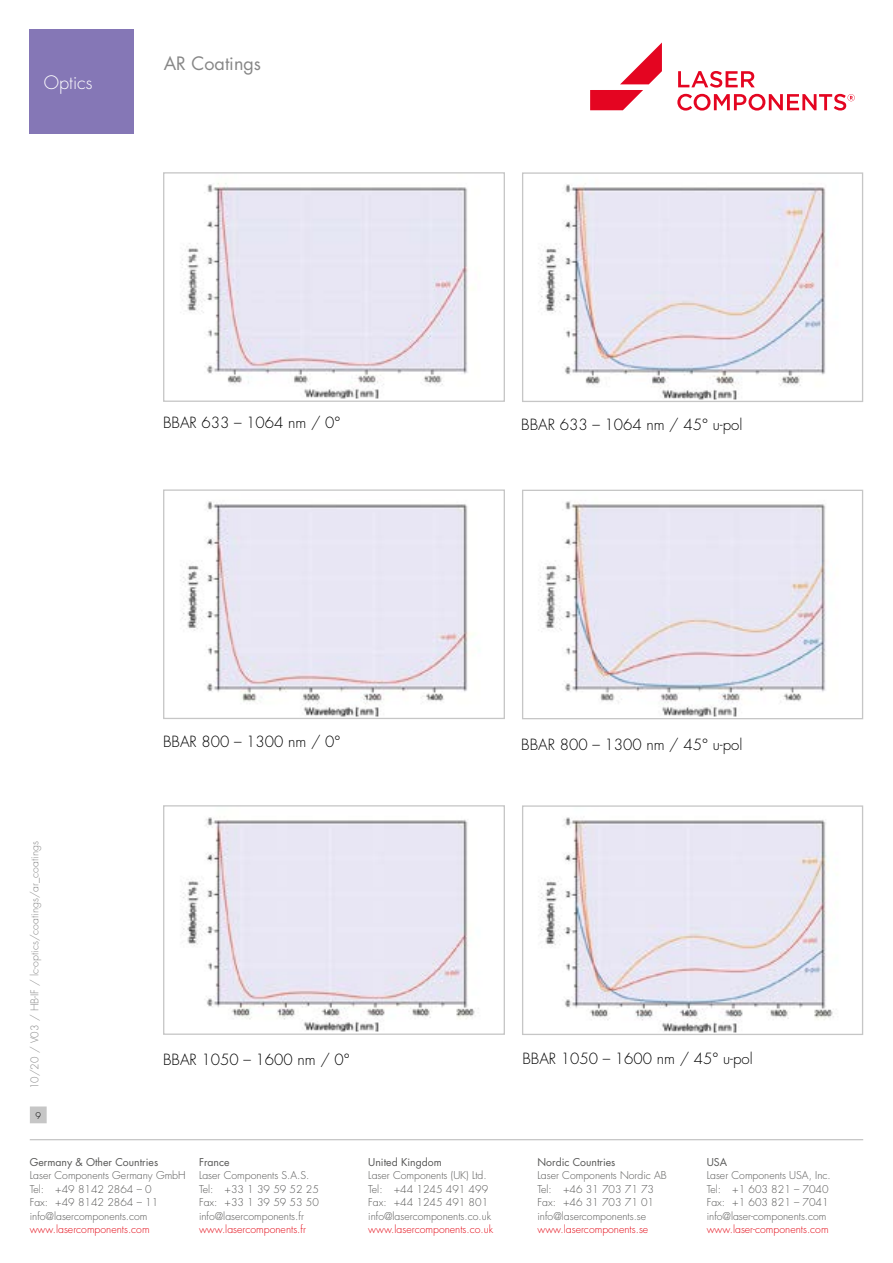
<style>
.page{position:relative;width:893px;height:1263px;background:#fff}
.page>*{position:absolute;margin:0;border:0;box-sizing:border-box;transform-origin:0 0}
.t1{font:18px "Futura Std";color:#878787}
.t2{font:300 18px "Futura Std";color:#fff}
.t3{font:300 15px "Futura Std";color:#000}
.t4{font:300 10.5px/13.5px "Futura Std";color:#575756}
.t5{font:300 10.5px "Futura Std";color:#e30613}
.t6{font:10.5px "Futura Std";color:#575756}
.t7{font:300 10.5px "Futura Std";color:#878787}
.t8{font:300 9px "Futura Std";color:#000}
</style>
<div class="page">
<hr style="left:30px;top:1139px;width:833px;height:1px;background:#c6c6c6">
<div style="left:31px;top:1107px;width:15px;height:16px;background:#c6c6c6"></div>
<div style="left:30px;top:1106px;width:17px;height:17px;border:1px solid #c6c6c6"></div>
<svg style="left:677px;top:71px;width:178px;height:40px"></svg>
<svg style="left:590px;top:43px;width:72px;height:67px"></svg>
<img style="left:182px;top:183px;width:292px;height:216px">
<div style="left:163px;top:172px;width:342px;height:230px;border:1px solid #c6c6c6"></div>
<img style="left:538px;top:183px;width:288px;height:217px">
<div style="left:522px;top:172px;width:341px;height:230px;border:1px solid #c6c6c6"></div>
<img style="left:180px;top:501px;width:293px;height:216px">
<div style="left:163px;top:489px;width:342px;height:230px;border:1px solid #c6c6c6"></div>
<img style="left:540px;top:501px;width:286px;height:216px">
<div style="left:522px;top:490px;width:341px;height:229px;border:1px solid #c6c6c6"></div>
<img style="left:182px;top:817px;width:297px;height:215px">
<div style="left:163px;top:805px;width:342px;height:230px;border:1px solid #c6c6c6"></div>
<img style="left:538px;top:817px;width:296px;height:216px">
<div style="left:522px;top:805px;width:341px;height:230px;border:1px solid #c6c6c6"></div>
<div style="left:30px;top:30px;width:104px;height:104px;background:#8577b6"></div>
<h1 class="t2" style="left:44px;top:72px;width:50px">Optics</h1>
<h1 class="t1" style="left:164px;top:52px;width:99px">AR Coatings</h1>
<p class="t7" style="left:28px;top:1089px;width:250px;rotate:-90deg">10/20 / V03 / HB-IF / lc-optics/coatings/ar_coatings</p>
<p class="t8" style="left:35px;top:1110px;width:7px">9</p>
<h2 class="t3" style="left:163px;top:413px;width:179px">BBAR 633 – 1064 nm / 0°</h2>
<h2 class="t3" style="left:521px;top:415px;width:222px">BBAR 633 – 1064 nm / 45° u-pol</h2>
<h2 class="t3" style="left:163px;top:732px;width:179px">BBAR 800 – 1300 nm / 0°</h2>
<h2 class="t3" style="left:521px;top:736px;width:222px">BBAR 800 – 1300 nm / 45° u-pol</h2>
<h2 class="t3" style="left:163px;top:1050px;width:188px">BBAR 1050 – 1600 nm / 0°</h2>
<h2 class="t3" style="left:522px;top:1050px;width:232px">BBAR 1050 – 1600 nm / 45° u-pol</h2>
<p class="t6" style="left:30px;top:1155px;width:130px">Germany &amp; Other Countries</p>
<p class="t4" style="left:30px;top:1169px;width:157px">Laser Components Germany GmbH<br>Tel: +49 8142 2864 – 0<br>Fax: +49 8142 2864 – 11 info@lasercomponents.com</p>
<p class="t5" style="left:30px;top:1223px;width:121px">www.lasercomponents.com</p>
<p class="t6" style="left:199px;top:1155px;width:32px">France</p>
<p class="t4" style="left:199px;top:1169px;width:121px">Laser Components S.A.S.<br>Tel: +33 1 39 59 52 25<br>Fax: +33 1 39 59 53 50 info@lasercomponents.fr</p>
<p class="t5" style="left:199px;top:1223px;width:108px">www.lasercomponents.fr</p>
<p class="t6" style="left:368px;top:1155px;width:75px">United Kingdom</p>
<p class="t4" style="left:368px;top:1169px;width:124px">Laser Components (UK) Ltd.<br>Tel: +44 1245 491 499<br>Fax: +44 1245 491 801 info@lasercomponents.co.uk</p>
<p class="t5" style="left:368px;top:1223px;width:126px">www.lasercomponents.co.uk</p>
<p class="t6" style="left:537px;top:1155px;width:79px">Nordic Countries</p>
<p class="t4" style="left:537px;top:1169px;width:131px">Laser Components Nordic AB<br>Tel: +46 31 703 71 73<br>Fax: +46 31 703 71 01 info@lasercomponents.se</p>
<p class="t5" style="left:537px;top:1223px;width:112px">www.lasercomponents.se</p>
<p class="t6" style="left:707px;top:1155px;width:22px">USA</p>
<p class="t4" style="left:707px;top:1169px;width:126px">Laser Components USA, Inc.<br>Tel: +1 603 821 – 7040<br>Fax: +1 603 821 – 7041 info@laser-components.com</p>
<p class="t5" style="left:707px;top:1223px;width:123px">www.laser-components.com</p>
</div>
